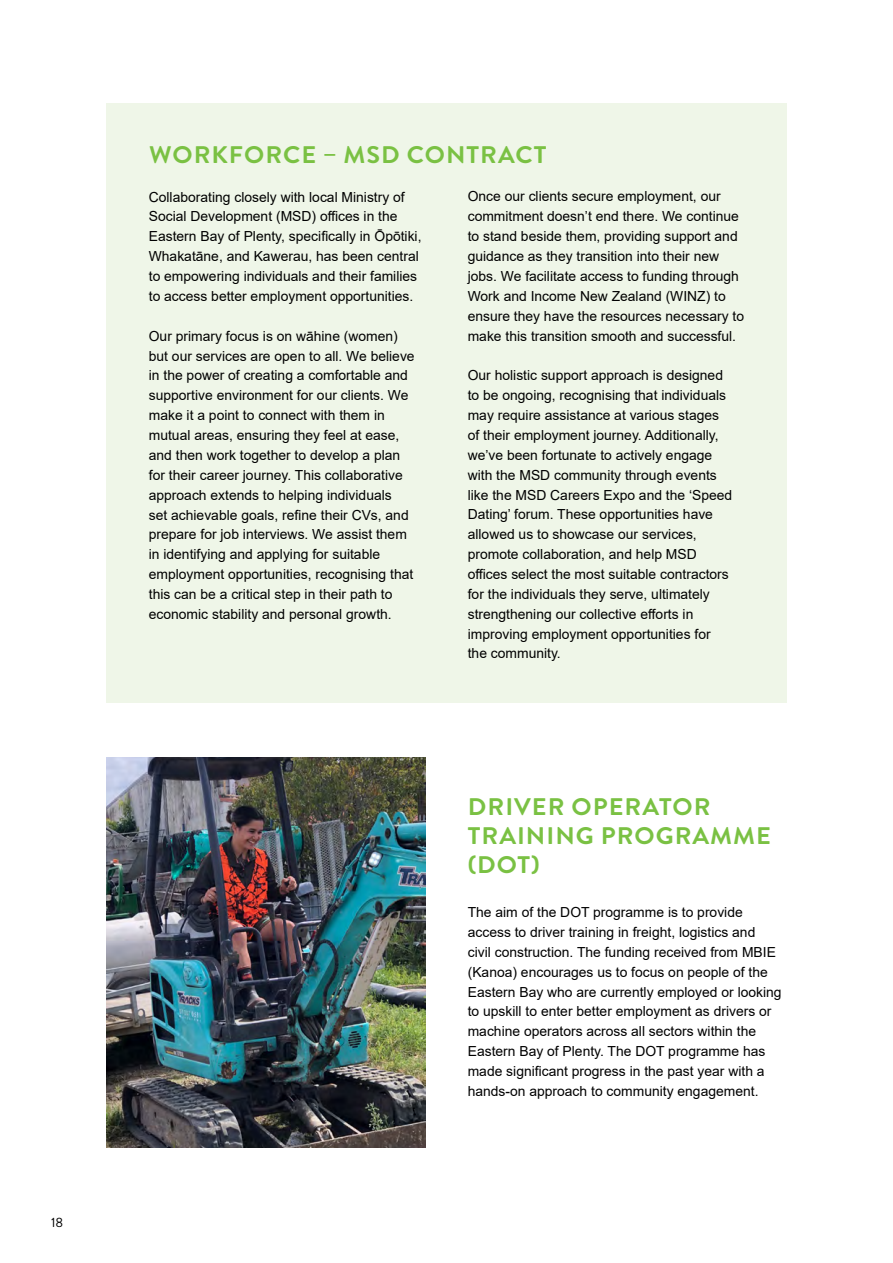
<style>
.page{position:relative;width:893px;height:1263px;background:#fff}
.page>*{position:absolute;margin:0;border:0;box-sizing:border-box;transform-origin:0 0}
.t1{font:700 24px/28.8px "Brandon Grotesque";letter-spacing:.04em;color:#7ac143;scale:1.05 1}
.t2{font:13.8px/19.8px "Arial";color:#000}
.t3{font:13.5px "Brandon Grotesque";color:#000}
</style>
<div class="page">
<div style="left:106px;top:103px;width:681px;height:599px;background:#eff6e8"></div>
<img style="left:106px;top:758px;width:319px;height:389px">
<p class="t3" style="left:51px;top:1213px;width:14px">18</p>
<h1 class="t1" style="left:149px;top:140px;width:380px">WORKFORCE – MSD CONTRACT</h1>
<p class="t2" style="left:149px;top:187px;width:274px">Collaborating closely with local Ministry of Social Development (MSD) offices in the Eastern Bay of Plenty, specifically in Ōpōtiki, Whakatāne, and Kawerau, has been central to empowering individuals and their families to access better employment opportunities.</p>
<p class="t2" style="left:149px;top:326px;width:267px">Our primary focus is on wāhine (women) but our services are open to all. We believe in the power of creating a comfortable and supportive environment for our clients. We make it a point to connect with them in mutual areas, ensuring they feel at ease, and then work together to develop a plan for their career journey. This collaborative approach extends to helping individuals<br>set achievable goals, refine their CVs, and prepare for job interviews. We assist them in identifying and applying for suitable employment opportunities, recognising that this can be a critical step in their path to economic stability and personal growth.</p>
<p class="t2" style="left:468px;top:187px;width:278px">Once our clients secure employment, our commitment doesn’t end there. We continue to stand beside them, providing support and guidance as they transition into their new jobs. We facilitate access to funding through Work and Income New Zealand (WINZ) to ensure they have the resources necessary to make this transition smooth and successful.</p>
<p class="t2" style="left:468px;top:365px;width:266px">Our holistic support approach is designed to be ongoing, recognising that individuals may require assistance at various stages of their employment journey. Additionally, we’ve been fortunate to actively engage with the MSD community through events like the MSD Careers Expo and the ‘Speed Dating’ forum. These opportunities have allowed us to showcase our services, promote collaboration, and help MSD offices select the most suitable contractors for the individuals they serve, ultimately strengthening our collective efforts in improving employment opportunities for the community.</p>
<h1 class="t1" style="left:468px;top:793px;width:290px">DRIVER OPERATOR<br>TRAINING PROGRAMME (DOT)</h1>
<p class="t2" style="left:468px;top:902px;width:315px">The aim of the DOT programme is to provide access to driver training in freight, logistics and civil construction. The funding received from MBIE (Kanoa) encourages us to focus on people of the Eastern Bay who are currently employed or looking to upskill to enter better employment as drivers or machine operators across all sectors within the Eastern Bay of Plenty. The DOT programme has made significant progress in the past year with a hands-on approach to community engagement.</p>
</div>
